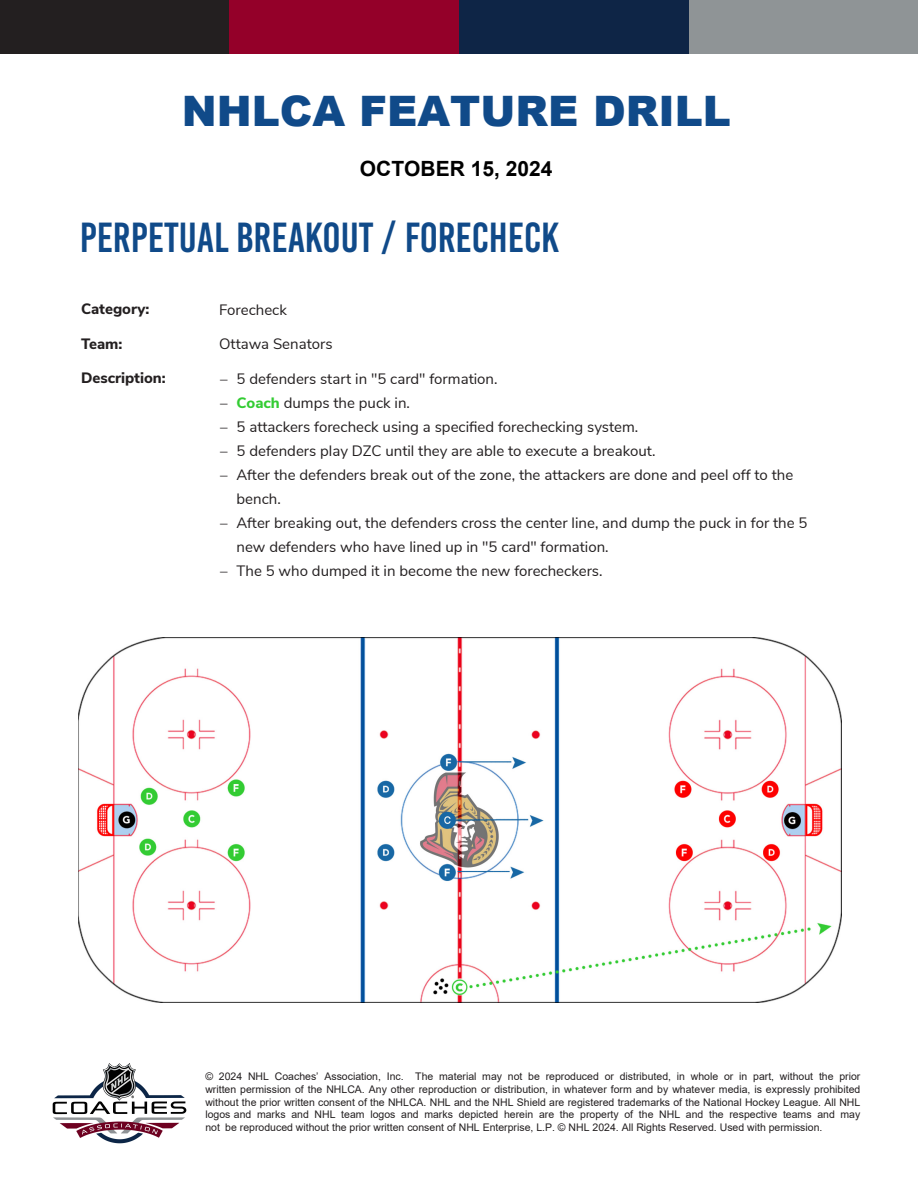
<style>
.page{position:relative;width:918px;height:1188px;background:#fff}
.page>*{position:absolute;margin:0;border:0;box-sizing:border-box;transform-origin:0 0}
.t1{font:42px "Bebas Kai";color:#104a89}
.t2{font:900 42px "Arial";color:#104a89}
.t3{font:700 21px "Arial";color:#000}
.t4{font:15px/24px "Nunito Sans";color:#231f20}
.t5{font:800 15px "Nunito Sans";color:#231f20}
.t6{font:10.5px/12.6px "Arial";color:#231f20;text-align:justify}
.s1{font-weight:800;color:#3c3}
</style>
<div class="page">
<div style="left:0;top:0;width:230px;height:54px;background:#231f20"></div>
<div style="left:688px;top:0;width:230px;height:54px;background:#8f9496"></div>
<div style="left:459px;top:0;width:229px;height:54px;background:#0e2546"></div>
<div style="left:230px;top:0;width:229px;height:54px;background:#940029"></div>
<img style="left:52px;top:1063px;width:135px;height:81px">
<img style="left:78px;top:638px;width:763px;height:365px">
<h1 class="t2" style="left:182px;top:80px;width:551px">NHLCA FEATURE DRILL</h1>
<h2 class="t3" style="left:360px;top:154px;width:194px">OCTOBER 15, 2024</h2>
<h1 class="t1" style="left:80px;top:215px;width:481px">PERPETUAL BREAKOUT / FORECHECK</h1>
<h3 class="t5" style="left:81px;top:298px;width:70px">Category:</h3>
<h3 class="t5" style="left:81px;top:333px;width:43px">Team:</h3>
<h3 class="t5" style="left:81px;top:367px;width:86px">Description:</h3>
<h3 class="t4" style="left:219px;top:297px;width:69px">Forecheck</h3>
<h3 class="t4" style="left:219px;top:331px;width:115px">Ottawa Senators</h3>
<h3 class="t4" style="left:220px;top:366px;width:279px">– 5 defenders start in "5 card" formation.</h3>
<h3 class="t4" style="left:220px;top:390px;width:191px">– <span class="s1">Coach</span> dumps the puck in.</h3>
<h3 class="t4" style="left:220px;top:414px;width:419px">– 5 attackers forecheck using a specified forechecking system.</h3>
<h3 class="t4" style="left:220px;top:438px;width:437px">– 5 defenders play DZC until they are able to execute a breakout.</h3>
<h3 class="t4" style="left:237px;top:462px;width:558px;text-indent:-16px">– After the defenders break out of the zone, the attackers are done and peel off to the bench.</h3>
<h3 class="t4" style="left:237px;top:510px;width:573px;text-indent:-16px">– After breaking out, the defenders cross the center line, and dump the puck in for the 5 new defenders who have lined up in "5 card" formation.</h3>
<h3 class="t4" style="left:220px;top:558px;width:384px">– The 5 who dumped it in become the new forecheckers.</h3>
<p class="t6" style="left:205px;top:1070px;width:656px">© 2024 NHL Coaches’ Association, Inc. The material may not be reproduced or distributed, in whole or in part, without the prior written permission of the NHLCA. Any other reproduction or distribution, in whatever form and by whatever media, is expressly prohibited without the prior written consent of the NHLCA. NHL and the NHL Shield are registered trademarks of the National Hockey League. All NHL logos and marks and NHL team logos and marks depicted herein are the property of the NHL and the respective teams and may not be reproduced without the prior written consent of NHL Enterprise, L.P. © NHL 2024. All Rights Reserved. Used with permission.</p>
</div>
